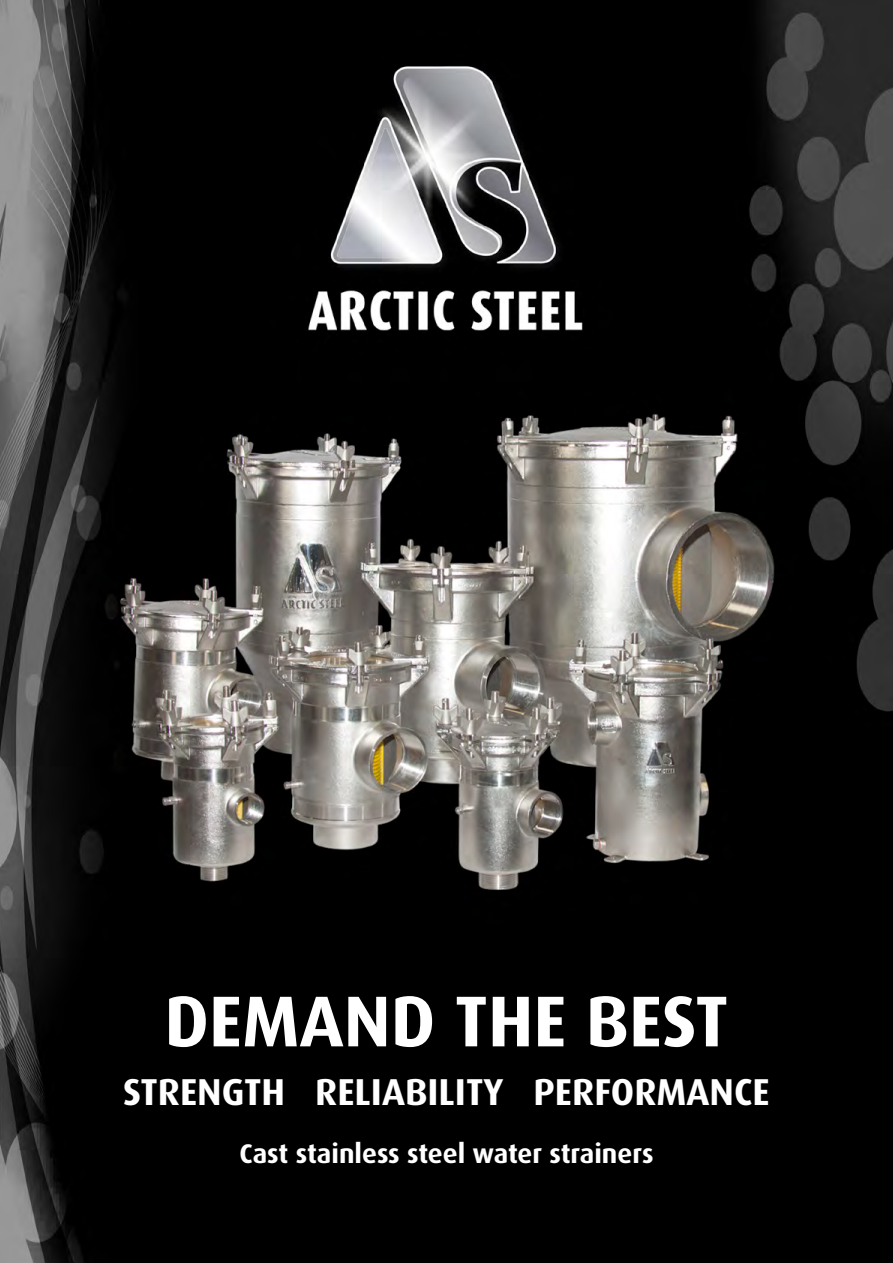
<style>
.page{position:relative;width:893px;height:1263px;background:#fff}
.page>*{position:absolute;margin:0;border:0;box-sizing:border-box;transform-origin:0 0}
.t1{font:700 72px "Dax";color:#fff}
.t2{font:700 37.5px "Dax";color:#fff}
.t3{font:700 27px "Dax";color:#fff}
</style>
<div class="page">
<img style="left:0;top:0;width:893px;height:1263px">
<h1 class="t1" style="left:164px;top:981px;width:566px">DEMAND THE BEST</h1>
<h2 class="t2" style="left:123px;top:1071px;width:648px">STRENGTH RELIABILITY PERFORMANCE</h2>
<p class="t3" style="left:239px;top:1139px;width:416px">Cast stainless steel water strainers</p>
</div>
